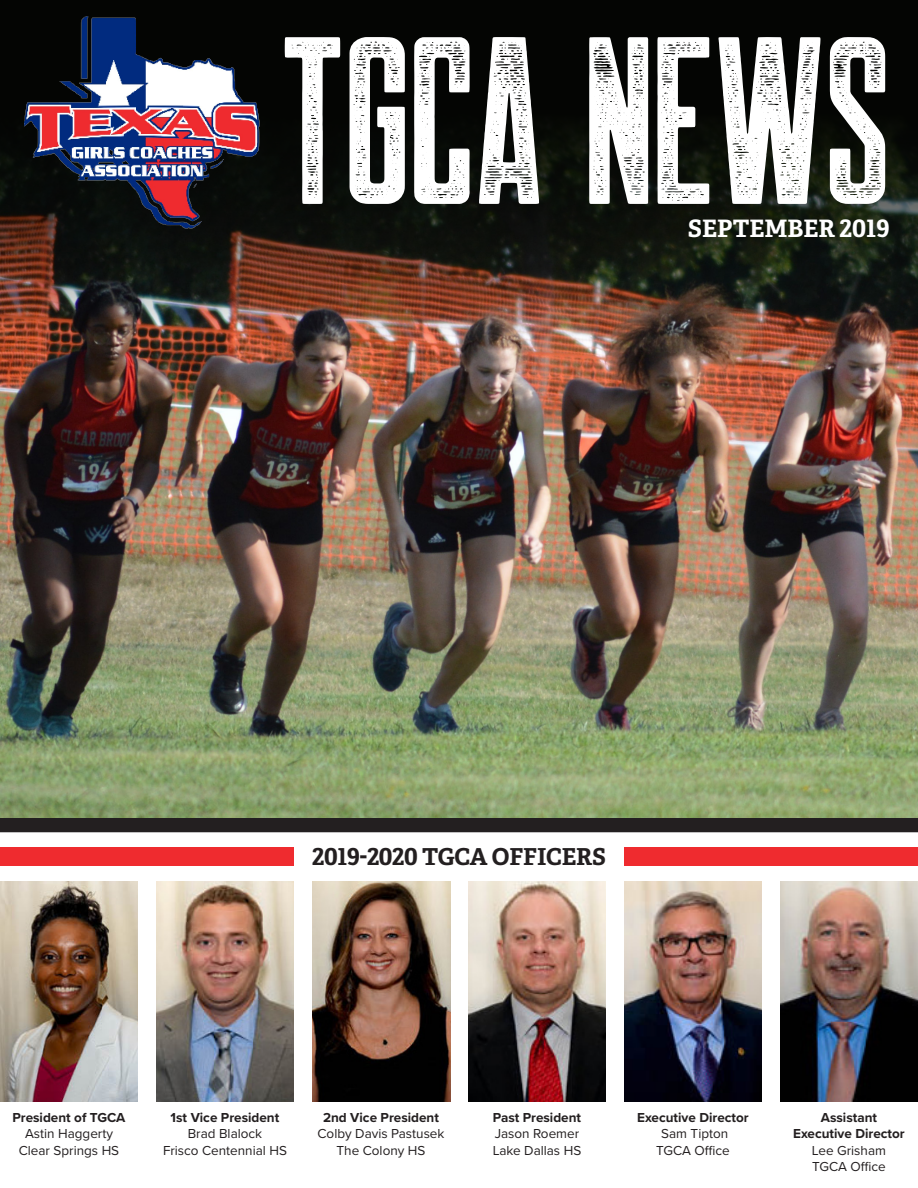
<style>
.page{position:relative;width:918px;height:1188px;background:#fff}
.page>*{position:absolute;margin:0;border:0;box-sizing:border-box;transform-origin:0 0}
.t1{font:239.4px "Robinson Press";color:#fff}
.t2{font:700 24px "Adelle PE";color:#fff}
.t3{font:700 23.4px "Adelle PE";letter-spacing:-.01em;color:#231f20}
.t4{font:13.5px "Proxima Nova";color:#231f20}
.t5{font:700 13.5px "Proxima Nova";color:#231f20}
</style>
<div class="page">
<div style="left:0;top:817px;width:918px;height:15px;background:#231f20"></div>
<img style="left:0;top:350px;width:918px;height:467px">
<img style="left:0;top:0;width:918px;height:350px">
<div style="left:624px;top:847px;width:294px;height:19px;background:#ef2b2f"></div>
<div style="left:0;top:847px;width:294px;height:19px;background:#ef2b2f"></div>
<img style="left:25px;top:0;width:249px;height:243px">
<img style="left:468px;top:881px;width:138px;height:220px">
<img style="left:780px;top:881px;width:138px;height:220px">
<img style="left:156px;top:881px;width:138px;height:220px">
<img style="left:1px;top:881px;width:137px;height:220px">
<img style="left:624px;top:881px;width:138px;height:220px">
<img style="left:312px;top:881px;width:138px;height:220px">
<p class="t1" style="left:280px;top:3px;width:611px">TGCA NEWS</p>
<p class="t2" style="left:688px;top:211px;width:203px">SEPTEMBER 2019</p>
<p class="t3" style="left:312px;top:840px;width:295px">2019-2020 TGCA OFFICERS</p>
<p class="t5" style="left:12px;top:1108px;width:115px">President of TGCA</p>
<p class="t4" style="left:25px;top:1124px;width:89px">Astin Haggerty</p>
<p class="t4" style="left:19px;top:1140px;width:102px">Clear Springs HS</p>
<p class="t5" style="left:171px;top:1108px;width:110px">1st Vice President</p>
<p class="t4" style="left:188px;top:1124px;width:76px">Brad Blalock</p>
<p class="t4" style="left:163px;top:1140px;width:125px">Frisco Centennial HS</p>
<p class="t5" style="left:323px;top:1108px;width:117px">2nd Vice President</p>
<p class="t4" style="left:318px;top:1124px;width:128px">Colby Davis Pastusek</p>
<p class="t4" style="left:337px;top:1140px;width:90px">The Colony HS</p>
<p class="t5" style="left:493px;top:1108px;width:90px">Past President</p>
<p class="t4" style="left:495px;top:1124px;width:86px">Jason Roemer</p>
<p class="t4" style="left:493px;top:1140px;width:90px">Lake Dallas HS</p>
<p class="t5" style="left:637px;top:1108px;width:113px">Executive Director</p>
<p class="t4" style="left:661px;top:1124px;width:69px">Sam Tipton</p>
<p class="t4" style="left:656px;top:1140px;width:75px">TGCA Office</p>
<p class="t5" style="left:821px;top:1108px;width:58px">Assistant</p>
<p class="t5" style="left:793px;top:1124px;width:113px">Executive Director</p>
<p class="t4" style="left:812px;top:1140px;width:76px">Lee Grisham</p>
<p class="t4" style="left:812px;top:1156px;width:75px">TGCA Office</p>
</div>
